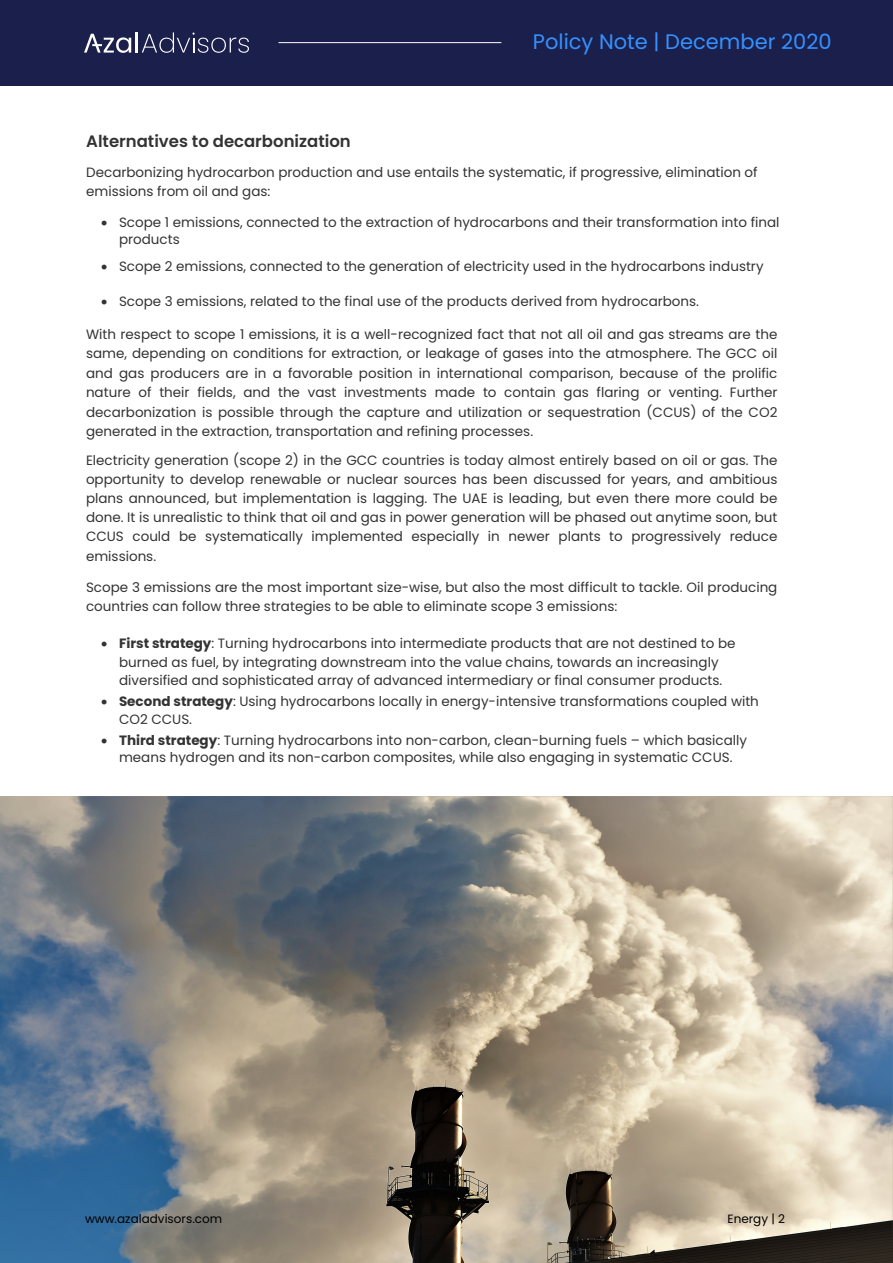
<style>
.page{position:relative;width:893px;height:1263px;background:#fff}
.page>*{position:absolute;margin:0;border:0;box-sizing:border-box;transform-origin:0 0}
.t1{font:21px "Poppins";color:#3691ff}
.t2{font:600 16.5px "Poppins";color:#333}
.t3{font:13.5px/19.5px "Poppins";color:#333}
.t4{font:12px "Poppins";color:#000}
.s1{font-weight:700}
</style>
<div class="page">
<img style="left:0;top:796px;width:892px;height:467px">
<div style="left:0;top:0;width:893px;height:85px;background:#1a1f4b"></div>
<svg style="left:84px;top:34px;width:47px;height:19px"></svg>
<hr style="left:135px;top:32px;width:3px;height:21px;background:#fff">
<svg style="left:142px;top:32px;width:107px;height:21px"></svg>
<hr style="left:278px;top:42px;width:223px;height:1px;background:#fff">
<h1 class="t1" style="left:533px;top:29px;width:300px">Policy Note | December 2020</h1>
<p class="t2" style="left:86px;top:132px;width:266px">Alternatives to decarbonization</p>
<p class="t3" style="left:86px;top:162px;width:673px">Decarbonizing hydrocarbon production and use entails the systematic, if progressive, elimination of emissions from oil and gas:</p>
<p class="t3" style="left:119px;top:213px;width:662px;line-height:17.4px;text-indent:-18px">• Scope 1 emissions, connected to the extraction of hydrocarbons and their transformation into final products</p>
<p class="t3" style="left:101px;top:257px;width:664px">• Scope 2 emissions, connected to the generation of electricity used in the hydrocarbons industry</p>
<p class="t3" style="left:101px;top:291px;width:600px">• Scope 3 emissions, related to the final use of the products derived from hydrocarbons.</p>
<p class="t3" style="left:86px;top:324px;width:693px;text-align:justify">With respect to scope 1 emissions, it is a well-recognized fact that not all oil and gas streams are the same, depending on conditions for extraction, or leakage of gases into the atmosphere. The GCC oil and gas producers are in a favorable position in international comparison, because of the prolific nature of their fields, and the vast investments made to contain gas flaring or venting. Further decarbonization is possible through the capture and utilization or sequestration (CCUS) of the CO2 generated in the extraction, transportation and refining processes.</p>
<p class="t3" style="left:86px;top:451px;width:693px;line-height:19px;text-align:justify">Electricity generation (scope 2) in the GCC countries is today almost entirely based on oil or gas. The opportunity to develop renewable or nuclear sources has been discussed for years, and ambitious plans announced, but implementation is lagging. The UAE is leading, but even there more could be done. It is unrealistic to think that oil and gas in power generation will be phased out anytime soon, but CCUS could be systematically implemented especially in newer plants to progressively reduce emissions.</p>
<p class="t3" style="left:86px;top:577px;width:693px">Scope 3 emissions are the most important size-wise, but also the most difficult to tackle. Oil producing countries can follow three strategies to be able to eliminate scope 3 emissions:</p>
<p class="t3" style="left:101px;top:633px;width:636px;text-align:center">• <span class="s1">First strategy</span>: Turning hydrocarbons into intermediate products that are not destined to be burned as fuel, by integrating downstream into the value chains, towards an increasingly</p>
<p class="t3" style="left:119px;top:670px;width:605px">diversified and sophisticated array of advanced intermediary or final consumer products.</p>
<p class="t3" style="left:119px;top:693px;width:641px;line-height:17.2px;text-indent:-18px">• <span class="s1">Second strategy</span>: Using hydrocarbons locally in energy-intensive transformations coupled with<br>CO2 CCUS.</p>
<p class="t3" style="left:101px;top:732px;width:648px;line-height:17.2px;text-align:center">• <span class="s1">Third strategy</span>: Turning hydrocarbons into non-carbon, clean-burning fuels – which basically means hydrogen and its non-carbon composites, while also engaging in systematic CCUS.</p>
<p class="t4" style="left:85px;top:1212px;width:139px">www.azaladvisors.com</p>
<p class="t4" style="left:727px;top:1212px;width:59px">Energy | 2</p>
</div>
